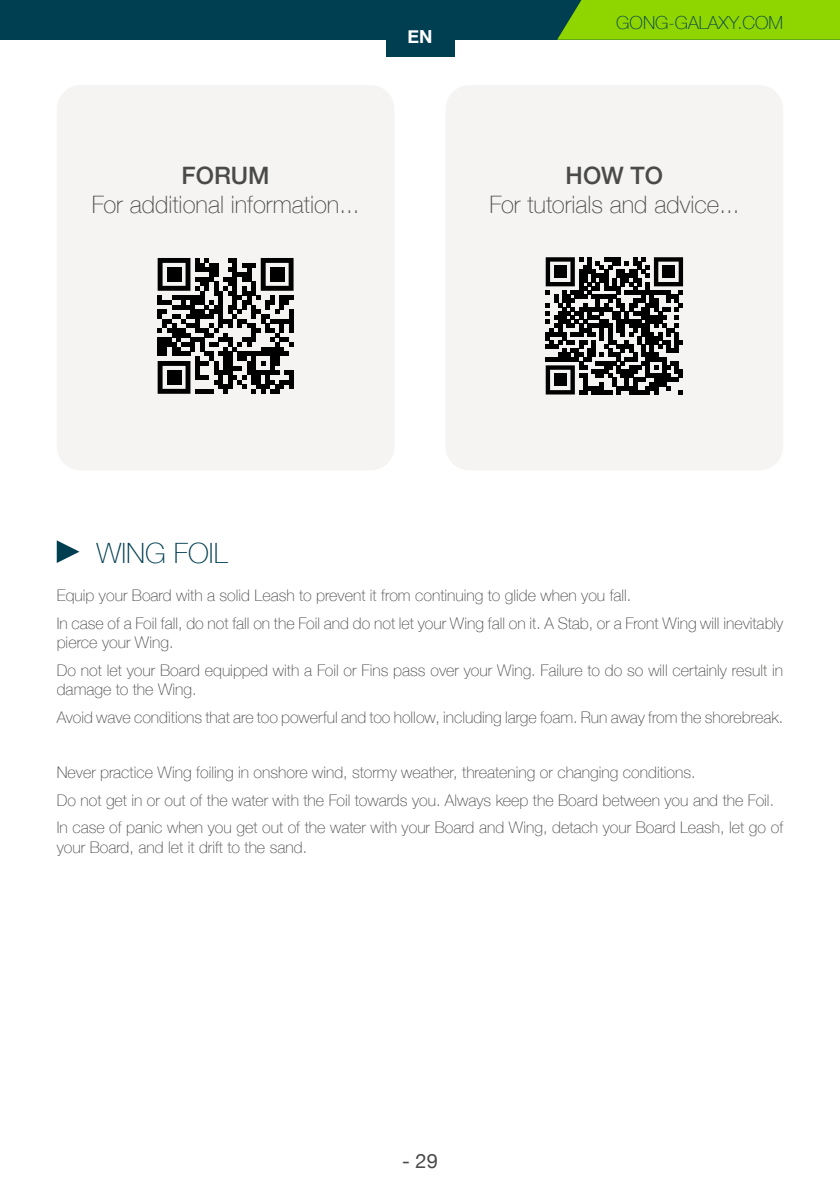
<style>
.page{position:relative;width:840px;height:1191px;background:#fff}
.page>*{position:absolute;margin:0;border:0;box-sizing:border-box;transform-origin:0 0}
.t1{font:100 28px "Helvetica Neue";color:#003e52}
.t2{font:100 24px "Helvetica Neue";color:#4a4a49}
.t3{font:500 24px "Helvetica Neue";color:#4a4a49}
.t4{font:20px "Helvetica Neue";color:#4a4a49}
.t5{font:100 18px "Helvetica Neue";color:#003e52}
.t6{font:700 18px "Helvetica Neue";color:#fff}
.t7{font:100 16px/27.8px "Helvetica Neue";color:#4a4a49}
</style>
<div class="page">
<div style="left:0;top:0;width:839px;height:40px;background:#003e52"></div>
<svg style="left:557px;top:0;width:282px;height:40px;background:#87cd04"></svg>
<div style="left:386px;top:0;width:68px;height:57px;background:#003e52"></div>
<svg style="left:57px;top:540px;width:22px;height:23px"></svg>
<div style="left:57px;top:85px;width:337px;height:385px;background:#f5f4f3;border-radius:24px"></div>
<div style="left:445px;top:85px;width:337px;height:385px;background:#f5f4f3;border-radius:24px"></div>
<svg style="left:157px;top:258px;width:136px;height:136px"></svg>
<div style="left:167px;top:267px;width:14px;height:14px;background:#000"></div>
<div style="left:270px;top:267px;width:14px;height:14px;background:#000"></div>
<div style="left:167px;top:370px;width:14px;height:14px;background:#000"></div>
<svg style="left:545px;top:257px;width:137px;height:137px"></svg>
<div style="left:553px;top:265px;width:13px;height:13px;background:#000"></div>
<div style="left:662px;top:265px;width:12px;height:13px;background:#000"></div>
<div style="left:553px;top:374px;width:13px;height:12px;background:#000"></div>
<h2 class="t3" style="left:181px;top:156px;width:90px">FORUM</h2>
<h2 class="t2" style="left:92px;top:186px;width:269px">For additional information...</h2>
<p class="t6" style="left:407px;top:23px;width:27px">EN</p>
<p class="t5" style="left:616px;top:9px;width:168px">GONG-GALAXY.COM</p>
<h2 class="t3" style="left:565px;top:156px;width:99px">HOW TO</h2>
<h2 class="t2" style="left:489px;top:186px;width:251px">For tutorials and advice...</h2>
<h1 class="t1" style="left:96px;top:532px;width:133px">WING FOIL</h1>
<p class="t7" style="left:57px;top:581px;width:727px">Equip your Board with a solid Leash to prevent it from continuing to glide when you fall.<br>In case of a Foil fall, do not fall on the Foil and do not let your Wing fall on it. A Stab, or a Front Wing will inevitably</p>
<p class="t7" style="left:57px;top:628px;width:727px">pierce your Wing.<br>Do not let your Board equipped with a Foil or Fins pass over your Wing. Failure to do so will certainly result in</p>
<p class="t7" style="left:57px;top:674px;width:727px">damage to the Wing.<br>Avoid wave conditions that are too powerful and too hollow, including large foam. Run away from the shorebreak.</p>
<p class="t7" style="left:57px;top:757px;width:727px">Never practice Wing foiling in onshore wind, stormy weather, threatening or changing conditions.<br>Do not get in or out of the water with the Foil towards you. Always keep the Board between you and the Foil.<br>In case of panic when you get out of the water with your Board and Wing, detach your Board Leash, let go of</p>
<p class="t7" style="left:57px;top:832px;width:252px">your Board, and let it drift to the sand.</p>
<p class="t4" style="left:402px;top:1146px;width:37px">- 29</p>
</div>
